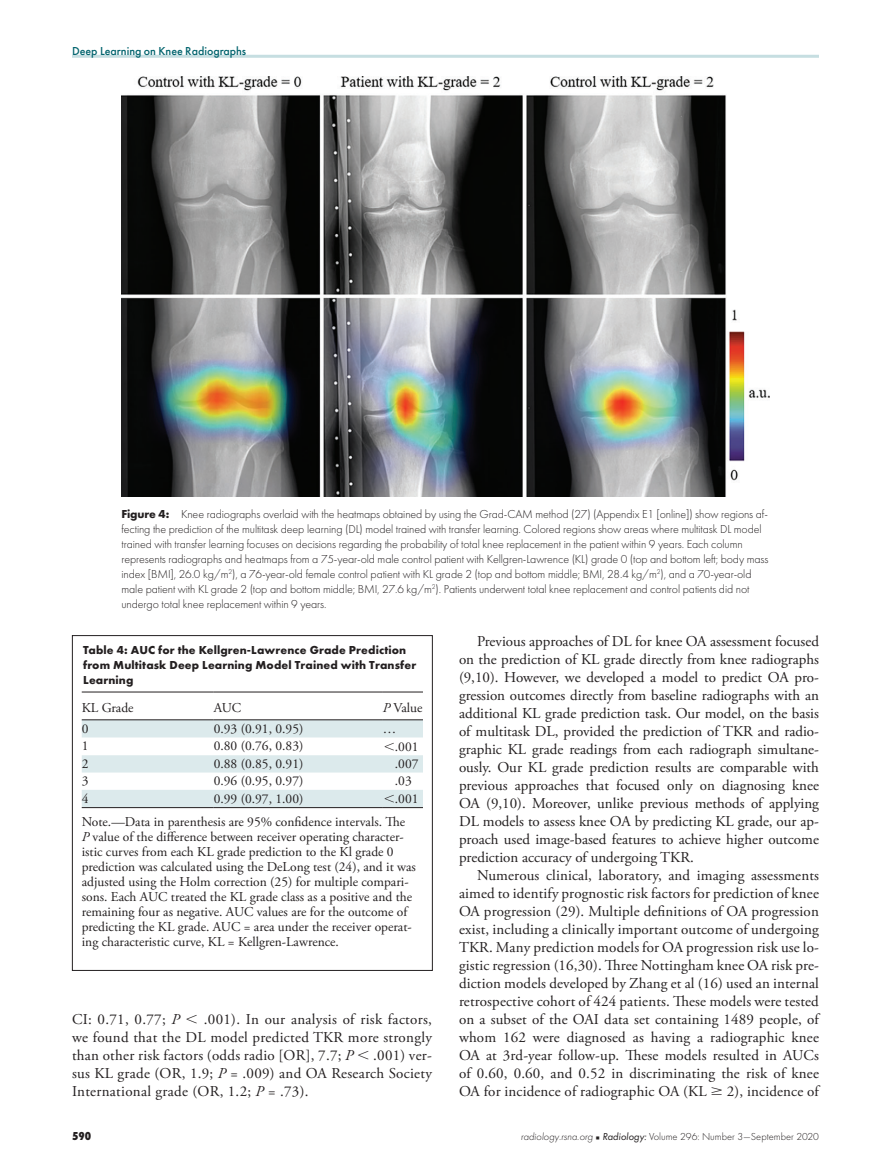
<style>
.page{position:relative;width:891px;height:1175px;background:#fff}
.page>*{position:absolute;margin:0;border:0;box-sizing:border-box;transform-origin:0 0}
.t1{font:15px/18px "Adobe Garamond Pro";letter-spacing:.01em;color:#231f20;text-align:justify}
.t2{font:13.5px/15px "Adobe Garamond Pro";color:#231f20}
.t3{font:300 12px/15px "Futura PT";letter-spacing:-.01em;color:#231f20}
.t4{font:700 12px/15px "Futura PT";letter-spacing:.01em;color:#231f20}
.t5{font:500 12px "Futura PT";color:#00636d}
.t6{font:800 12px "Futura PT Cond";color:#231f20}
.t7{font:300 10.5px "Futura PT";color:#231f20}
.s1{font-weight:700}
.s2{font-style:italic}
.s3{font-family:"Universal Greekwith Math Pi"}
.s4{font-family:"Universal Newswith Comm Pi";font-weight:400;font-size:6px}
.s5{font-weight:400;font-style:italic}
</style>
<div class="page">
<hr style="left:72px;top:55px;width:747px;height:3px;background:#c6dee1">
<img style="left:122px;top:76px;width:648px;height:421px">
<svg style="left:82px;top:720px;width:341px;height:87px"></svg>
<hr style="left:82px;top:719px;width:132px;height:1px;background:#231f20">
<hr style="left:214px;top:719px;width:169px;height:1px;background:#231f20">
<hr style="left:383px;top:719px;width:40px;height:1px;background:#231f20">
<hr style="left:82px;top:807px;width:132px;height:1px;background:#231f20">
<hr style="left:214px;top:807px;width:169px;height:1px;background:#231f20">
<hr style="left:383px;top:807px;width:40px;height:1px;background:#231f20">
<hr style="left:82px;top:691px;width:132px;height:1px;background:#231f20">
<hr style="left:214px;top:691px;width:169px;height:1px;background:#231f20">
<hr style="left:383px;top:691px;width:40px;height:1px;background:#231f20">
<div style="left:72px;top:635px;width:361px;height:335px;border:1px solid #231f20"></div>
<p class="t5" style="left:72px;top:44px;width:176px">Deep Learning on Knee Radiographs</p>
<p class="t3" style="left:121px;top:506px;width:648px"><span class="s1">Figure 4:</span> Knee radiographs overlaid with the heatmaps obtained by using the Grad-CAM method (27) (Appendix E1 [online]) show regions af&shy;fecting the prediction of the multitask deep learning (DL) model trained with transfer learning. Colored regions show areas where multitask DL model trained with transfer learning focuses on decisions regarding the probability of total knee replacement in the patient within 9 years. Each column represents radiographs and heatmaps from a 75-year-old male control patient with Kellgren-Lawrence (KL) grade 0 (top and bottom left; body mass index [BMI], 26.0 kg/m<sup>2</sup>), a 76-year-old female control patient with KL grade 2 (top and bottom middle; BMI, 28.4 kg/m<sup>2</sup>), and a 70-year-old male patient with KL grade 2 (top and bottom middle; BMI, 27.6 kg/m<sup>2</sup>). Patients underwent total knee replacement and control patients did not undergo total knee replacement within 9 years.</p>
<p class="t4" style="left:83px;top:642px;width:335px">Table 4: AUC for the Kellgren-Lawrence Grade Prediction from Multitask Deep Learning Model Trained with Transfer<br>Learning</p>
<p class="t2" style="left:82px;top:700px;width:53px">KL Grade</p>
<p class="t2" style="left:214px;top:700px;width:29px">AUC</p>
<p class="t2" style="left:383px;top:700px;width:41px"><span class="s2">P</span> Value</p>
<p class="t2" style="left:82px;top:721px;width:8px">0</p>
<p class="t2" style="left:214px;top:721px;width:91px">0.93 (0.91, 0.95)</p>
<p class="t2" style="left:383px;top:721px;width:15px">…</p>
<p class="t2" style="left:82px;top:739px;width:8px">1</p>
<p class="t2" style="left:214px;top:739px;width:91px">0.80 (0.76, 0.83)</p>
<p class="t2" style="left:384px;top:739px;width:36px"><span class="s3">,</span>.001</p>
<p class="t2" style="left:82px;top:756px;width:8px">2</p>
<p class="t2" style="left:214px;top:756px;width:91px">0.88 (0.85, 0.91)</p>
<p class="t2" style="left:395px;top:756px;width:25px">.007</p>
<p class="t2" style="left:82px;top:774px;width:8px">3</p>
<p class="t2" style="left:214px;top:774px;width:91px">0.96 (0.95, 0.97)</p>
<p class="t2" style="left:395px;top:774px;width:18px">.03</p>
<p class="t2" style="left:82px;top:791px;width:8px">4</p>
<p class="t2" style="left:214px;top:791px;width:91px">0.99 (0.97, 1.00)</p>
<p class="t1" style="left:459px;top:633px;width:362px;text-indent:18px">Previous approaches of DL for knee OA assessment focused on the prediction of KL grade directly from knee radiographs (9,10). However, we developed a model to predict OA pro&shy;gression outcomes directly from baseline radiographs with an additional KL grade prediction task. Our model, on the basis of multitask DL, provided the prediction of TKR and radio&shy;graphic KL grade readings from each radiograph simultane&shy;ously. Our KL grade prediction results are comparable with previous approaches that focused only on diagnosing knee OA (9,10). Moreover, unlike previous methods of applying DL models to assess knee OA by predicting KL grade, our ap&shy;proach used image-based features to achieve higher outcome prediction accuracy of undergoing TKR.</p>
<p class="t1" style="left:459px;top:867px;width:362px;text-indent:18px">Numerous clinical, laboratory, and imaging assessments aimed to identify prognostic risk factors for prediction of knee OA progression (29). Multiple definitions of OA progression exist, including a clinically important outcome of undergoing TKR. Many prediction models for OA progression risk use lo&shy;gistic regression (16,30). Three Nottingham knee OA risk pre&shy;diction models developed by Zhang et al (16) used an internal retrospective cohort of 424 patients. These models were tested on a subset of the OAI data set containing 1489 people, of whom 162 were diagnosed as having a radiographic knee OA at 3rd-year follow-up. These models resulted in AUCs of 0.60, 0.60, and 0.52 in discriminating the risk of knee OA for incidence of radiographic OA (KL</p>
<p class="t2" style="left:82px;top:788px;width:338px;line-height:22.8px;text-indent:302px"><span class="s3">,</span>.001<br>Note.—Data in parenthesis are 95% confidence intervals. The</p>
<p class="t2" style="left:82px;top:829px;width:336px"><span class="s2">P</span> value of the difference between receiver operating character&shy;istic curves from each KL grade prediction to the Kl grade 0 prediction was calculated using the DeLong test (24), and it was adjusted using the Holm correction (25) for multiple compari&shy;sons. Each AUC treated the KL grade class as a positive and the remaining four as negative. AUC values are for the outcome of predicting the KL grade. AUC = area under the receiver operat&shy;ing characteristic curve, KL = Kellgren-Lawrence.</p>
<p class="t1" style="left:72px;top:1011px;width:362px">CI: 0.71, 0.77; <span class="s2">P</span> <span class="s3">,</span> .001). In our analysis of risk factors, we found that the DL model predicted TKR more strongly than other risk factors (odds radio [OR], 7.7; <span class="s2">P</span> <span class="s3">,</span> .001) ver&shy;sus KL grade (OR, 1.9; <span class="s2">P</span> = .009) and OA Research Society International grade (OR, 1.2; <span class="s2">P</span> = .73).</p>
<p class="t1" style="left:727px;top:1083px;width:93px">2), incidence of</p>
<p class="t6" style="left:72px;top:1129px;width:21px">590</p>
<p class="t7" style="left:521px;top:1131px;width:300px"><span class="s2">radiology.rsna.org</span> <span class="s4">n</span> <span class="s5">Radiology:</span> Volume 296: Number 3—September 2020</p>
</div>
